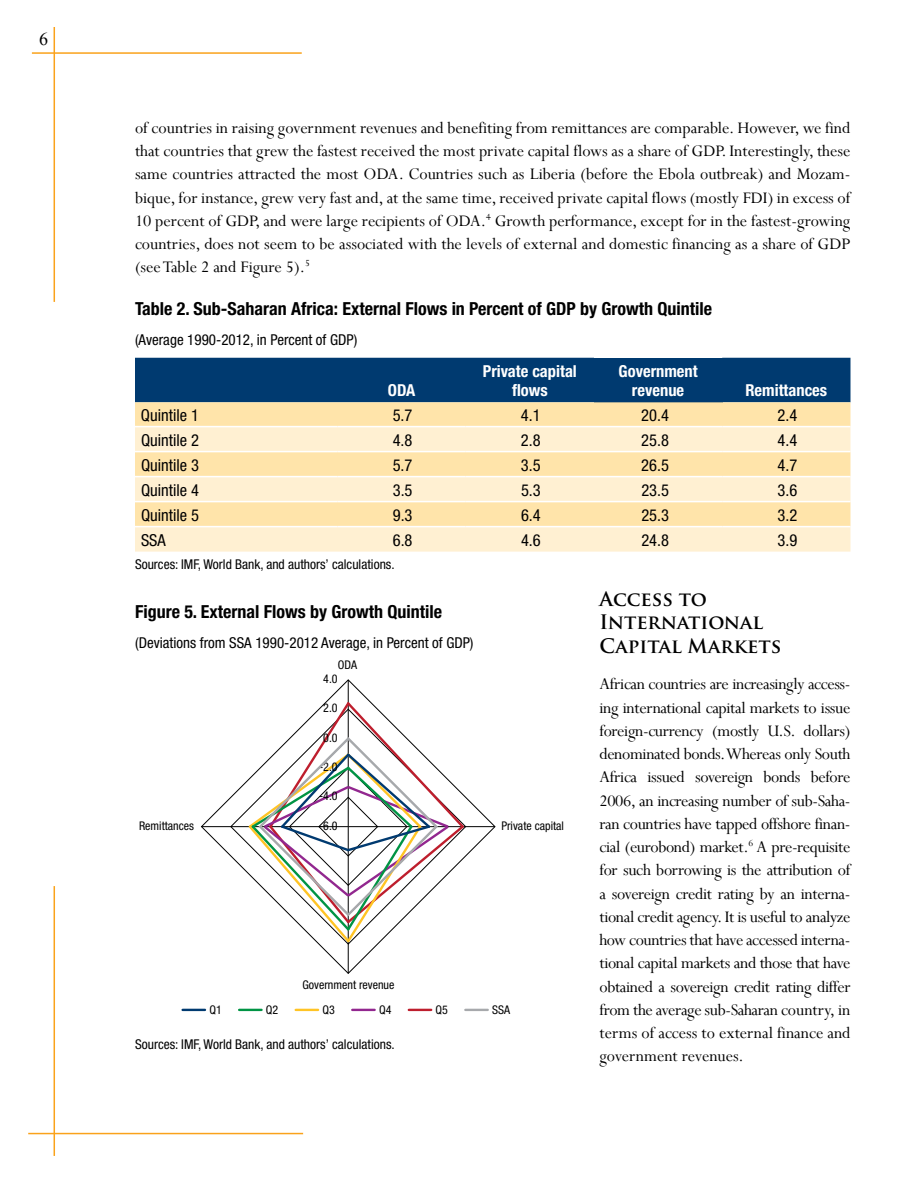
<style>
.page{position:relative;width:918px;height:1188px;background:#fff}
.page>*{position:absolute;margin:0;border:0;box-sizing:border-box;transform-origin:0 0}
.t1{font:700 19.5px/23.4px "Trajan Pro";color:#000}
.t2{font:18px/23.2px "Perpetua";color:#000;text-align:justify}
.t3{font:700 condensed 18px "Helvetica Neue";color:#000}
.t4{font:18px "Times New Roman";color:#000}
.t5{font:condensed 16.5px "Helvetica Neue";color:#000}
.t6{font:700 condensed 16.5px/19.8px "Helvetica Neue";color:#fff;text-align:center}
.t7{font:condensed 15px "Helvetica Neue";color:#000}
.t8{font:condensed 13.5px "Helvetica Neue";color:#000}
.t9{font:condensed 12px "Helvetica Neue";color:#000}
</style>
<div class="page">
<hr style="left:28px;top:1133px;width:275px;height:1px;background:#faa21b">
<hr style="left:54px;top:886px;width:1px;height:270px;background:#faa21b">
<hr style="left:54px;top:27px;width:1px;height:275px;background:#faa21b">
<hr style="left:32px;top:52px;width:270px;height:2px;background:#faa21b">
<div style="left:135px;top:358px;width:715px;height:44px;background:#003a70"></div>
<div style="left:594px;top:358px;width:128px;height:44px;background:#003a70"></div>
<svg style="left:135px;top:402px;width:715px;height:24px;background:#fde3aa"></svg>
<svg style="left:135px;top:427px;width:715px;height:125px;background:#ffebc3"></svg>
<hr style="left:135px;top:451px;width:203px;height:1px;background:#fff">
<hr style="left:338px;top:451px;width:128px;height:1px;background:#fff">
<hr style="left:466px;top:451px;width:128px;height:1px;background:#fff">
<hr style="left:594px;top:451px;width:128px;height:1px;background:#fff">
<hr style="left:722px;top:451px;width:128px;height:1px;background:#fff">
<hr style="left:135px;top:476px;width:203px;height:1px;background:#fff">
<hr style="left:338px;top:476px;width:128px;height:1px;background:#fff">
<hr style="left:466px;top:476px;width:128px;height:1px;background:#fff">
<hr style="left:594px;top:476px;width:128px;height:1px;background:#fff">
<hr style="left:722px;top:476px;width:128px;height:1px;background:#fff">
<hr style="left:135px;top:501px;width:203px;height:1px;background:#fff">
<hr style="left:338px;top:501px;width:128px;height:1px;background:#fff">
<hr style="left:466px;top:501px;width:128px;height:1px;background:#fff">
<hr style="left:594px;top:501px;width:128px;height:1px;background:#fff">
<hr style="left:722px;top:501px;width:128px;height:1px;background:#fff">
<hr style="left:135px;top:526px;width:203px;height:1px;background:#fff">
<hr style="left:338px;top:526px;width:128px;height:1px;background:#fff">
<hr style="left:466px;top:526px;width:128px;height:1px;background:#fff">
<hr style="left:594px;top:526px;width:128px;height:1px;background:#fff">
<hr style="left:722px;top:526px;width:128px;height:1px;background:#fff">
<svg style="left:201px;top:679px;width:295px;height:295px"></svg>
<svg style="left:230px;top:708px;width:236px;height:237px"></svg>
<hr style="left:348px;top:827px;width:1px;height:146px;background:#000">
<hr style="left:202px;top:826px;width:146px;height:1px;background:#000">
<hr style="left:183px;top:1009px;width:22px;height:2px;background:#003a70">
<hr style="left:239px;top:1009px;width:23px;height:2px;background:#009444">
<hr style="left:296px;top:1009px;width:22px;height:2px;background:#ffc425">
<hr style="left:352px;top:1009px;width:23px;height:2px;background:#92278f">
<hr style="left:409px;top:1009px;width:22px;height:2px;background:#be1e2d">
<hr style="left:465px;top:1009px;width:23px;height:2px;background:#a7a9ac">
<svg style="left:247px;top:700px;width:219px;height:244px"></svg>
<p class="t4" style="left:39px;top:27px;width:10px">6</p>
<p class="t2" style="left:135px;top:116px;width:717px">of countries in raising government revenues and benefiting from remittances are comparable. However, we find that countries that grew the fastest received the most private capital flows as a share of GDP. Interestingly, these same countries attracted the most ODA. Countries such as Liberia (before the Ebola outbreak) and Mozam&shy;bique, for instance, grew very fast and, at the same time, received private capital flows (mostly FDI) in excess of 10 percent of GDP, and were large recipients of ODA.<sup>4</sup> Growth performance, except for in the fastest-growing countries, does not seem to be associated with the levels of external and domestic financing as a share of GDP (see Table 2 and Figure 5).<sup>5</sup></p>
<p class="t3" style="left:135px;top:298px;width:579px">Table 2. Sub-Saharan Africa: External Flows in Percent of GDP by Growth Quintile</p>
<p class="t7" style="left:135px;top:331px;width:224px">(Average 1990-2012, in Percent of GDP)</p>
<p class="t6" style="left:388px;top:380px;width:29px">ODA</p>
<p class="t6" style="left:483px;top:361px;width:96px">Private capital flows</p>
<p class="t6" style="left:619px;top:361px;width:81px">Government revenue</p>
<p class="t6" style="left:745px;top:380px;width:83px">Remittances</p>
<p class="t5" style="left:141px;top:405px;width:60px">Quintile 1</p>
<p class="t5" style="left:393px;top:405px;width:21px">5.7</p>
<p class="t5" style="left:521px;top:405px;width:21px">4.1</p>
<p class="t5" style="left:641px;top:405px;width:29px">20.4</p>
<p class="t5" style="left:777px;top:405px;width:21px">2.4</p>
<p class="t5" style="left:141px;top:430px;width:60px">Quintile 2</p>
<p class="t5" style="left:393px;top:430px;width:21px">4.8</p>
<p class="t5" style="left:521px;top:430px;width:21px">2.8</p>
<p class="t5" style="left:641px;top:430px;width:29px">25.8</p>
<p class="t5" style="left:777px;top:430px;width:21px">4.4</p>
<p class="t5" style="left:141px;top:455px;width:60px">Quintile 3</p>
<p class="t5" style="left:393px;top:455px;width:21px">5.7</p>
<p class="t5" style="left:521px;top:455px;width:21px">3.5</p>
<p class="t5" style="left:641px;top:455px;width:29px">26.5</p>
<p class="t5" style="left:777px;top:455px;width:21px">4.7</p>
<p class="t5" style="left:141px;top:480px;width:60px">Quintile 4</p>
<p class="t5" style="left:393px;top:480px;width:21px">3.5</p>
<p class="t5" style="left:521px;top:480px;width:21px">5.3</p>
<p class="t5" style="left:641px;top:480px;width:29px">23.5</p>
<p class="t5" style="left:778px;top:480px;width:21px">3.6</p>
<p class="t5" style="left:141px;top:505px;width:60px">Quintile 5</p>
<p class="t5" style="left:393px;top:505px;width:21px">9.3</p>
<p class="t5" style="left:521px;top:505px;width:21px">6.4</p>
<p class="t5" style="left:641px;top:505px;width:29px">25.3</p>
<p class="t5" style="left:778px;top:505px;width:21px">3.2</p>
<p class="t5" style="left:141px;top:530px;width:26px">SSA</p>
<p class="t5" style="left:393px;top:530px;width:21px">6.8</p>
<p class="t5" style="left:521px;top:530px;width:21px">4.6</p>
<p class="t5" style="left:641px;top:530px;width:29px">24.8</p>
<p class="t5" style="left:778px;top:530px;width:21px">3.9</p>
<p class="t8" style="left:135px;top:556px;width:261px">Sources: IMF, World Bank, and authors’ calculations.</p>
<p class="t1" style="left:599px;top:587px;width:183px">Access to<br>International<br>Capital Markets</p>
<p class="t2" style="left:599px;top:672px;width:253px">African countries are increasingly access&shy;ing international capital markets to issue foreign-currency (mostly U.S. dollars) denominated bonds. Whereas only South Africa issued sovereign bonds before 2006, an increasing number of sub-Saha&shy;ran countries have tapped offshore finan&shy;cial (eurobond) market.<sup>6</sup> A pre-requisite for such borrowing is the attribution of a sovereign credit rating by an interna&shy;tional credit agency. It is useful to analyze how countries that have accessed interna&shy;tional capital markets and those that have obtained a sovereign credit rating differ from the average sub-Saharan country, in terms of access to external finance and government revenues.</p>
<p class="t3" style="left:135px;top:601px;width:309px">Figure 5. External Flows by Growth Quintile</p>
<p class="t7" style="left:135px;top:634px;width:340px">(Deviations from SSA 1990-2012 Average, in Percent of GDP)</p>
<p class="t9" style="left:338px;top:658px;width:21px">ODA</p>
<p class="t9" style="left:323px;top:672px;width:16px">4.0</p>
<p class="t9" style="left:323px;top:701px;width:16px">2.0</p>
<p class="t9" style="left:323px;top:730px;width:16px">0.0</p>
<p class="t9" style="left:319px;top:760px;width:20px">-2.0</p>
<p class="t9" style="left:319px;top:789px;width:20px">-4.0</p>
<p class="t9" style="left:319px;top:819px;width:20px">-6.0</p>
<p class="t9" style="left:139px;top:819px;width:56px">Remittances</p>
<p class="t9" style="left:501px;top:819px;width:64px">Private capital</p>
<p class="t9" style="left:303px;top:978px;width:93px">Government revenue</p>
<p class="t9" style="left:209px;top:1003px;width:14px">Q1</p>
<p class="t9" style="left:266px;top:1003px;width:14px">Q2</p>
<p class="t9" style="left:322px;top:1003px;width:14px">Q3</p>
<p class="t9" style="left:379px;top:1003px;width:14px">Q4</p>
<p class="t9" style="left:436px;top:1003px;width:14px">Q5</p>
<p class="t9" style="left:492px;top:1003px;width:19px">SSA</p>
<p class="t8" style="left:135px;top:1036px;width:261px">Sources: IMF, World Bank, and authors’ calculations.</p>
</div>
